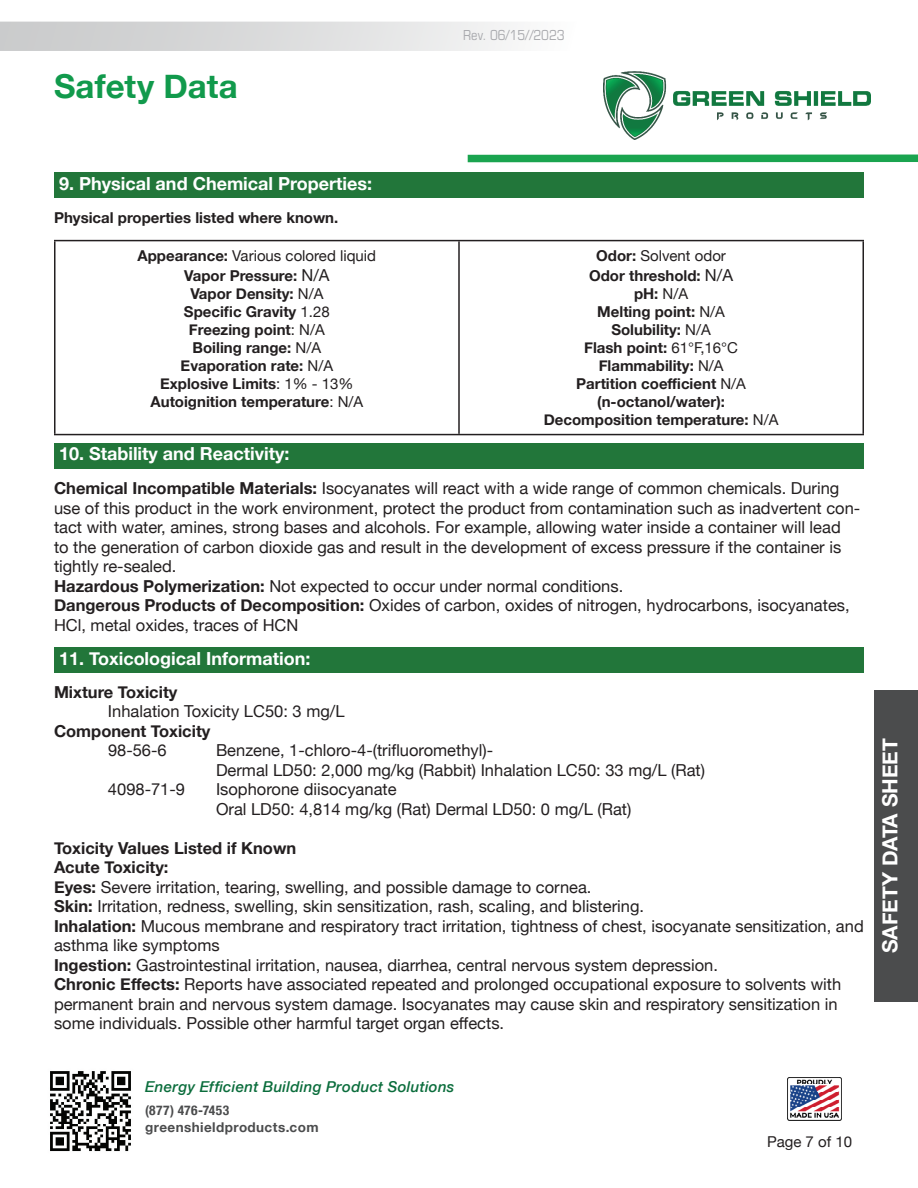
<style>
.page{position:relative;width:918px;height:1188px;background:#fff}
.page>*{position:absolute;margin:0;border:0;box-sizing:border-box;transform-origin:0 0}
.t1{font:700 33px "Helvetica Neue";letter-spacing:.005em;color:#119a4c}
.t2{font:700 21px "Helvetica Neue";color:#fff}
.t3{font:700 18px "Helvetica Neue";color:#fff}
.t4{font:16.5px/19.5px "Helvetica Neue";color:#231f20}
.t5{font:700 16.5px "Helvetica Neue";color:#231f20}
.t6{font:700 15px "Helvetica Neue";color:#231f20}
.t7{font:15px "Helvetica Neue";color:#231f20}
.t8{font:italic 500 15px "Helvetica Neue";letter-spacing:.02em;color:#0b6d3c}
.t9{font:15px "Eurostile Con";color:#a8a9ad}
.t10{font:700 13.5px "Helvetica Neue";letter-spacing:.03em;color:#4b4c4d}
.t11{font:700 condensed 13.5px "Helvetica Neue";letter-spacing:.03em;color:#4b4c4d}
.s1{font-weight:700}
.s2{font-weight:400;font-size:16.5px}
.s3{font-weight:400}
</style>
<div class="page">
<img style="left:50px;top:1071px;width:81px;height:81px">
<svg style="left:0;top:22px;width:512px;height:29px;background:#dbdcdc"></svg>
<img style="left:603px;top:71px;width:268px;height:69px">
<img style="left:787px;top:1077px;width:55px;height:43px">
<div style="left:468px;top:154px;width:450px;height:8px;background:#1aa44f"></div>
<div style="left:875px;top:690px;width:43px;height:311px;background:#4b4c4d"></div>
<div style="left:54px;top:172px;width:810px;height:26px;background:#22763a"></div>
<hr style="left:54px;top:240px;width:405px;height:1px;background:#231f20">
<hr style="left:54px;top:241px;width:2px;height:193px;background:#231f20">
<hr style="left:459px;top:240px;width:405px;height:1px;background:#231f20">
<hr style="left:458px;top:241px;width:2px;height:193px;background:#231f20">
<hr style="left:862px;top:241px;width:2px;height:193px;background:#231f20">
<hr style="left:54px;top:434px;width:405px;height:1px;background:#231f20">
<hr style="left:459px;top:434px;width:405px;height:1px;background:#231f20">
<div style="left:54px;top:443px;width:810px;height:26px;background:#22763a"></div>
<div style="left:54px;top:647px;width:810px;height:26px;background:#22763a"></div>
<h1 class="t1" style="left:54px;top:61px;width:185px">Safety Data</h1>
<p class="t9" style="left:463px;top:25px;width:103px">Rev. 06/15//2023</p>
<p class="t3" style="left:59px;top:169px;width:315px">9. Physical and Chemical Properties:</p>
<p class="t6" style="left:54px;top:206px;width:286px">Physical properties listed where known.</p>
<p class="t7" style="left:138px;top:245px;width:240px"><span class="s1">Appearance:</span> Various colored liquid</p>
<p class="t6" style="left:184px;top:264px;width:147px">Vapor Pressure: <span class="s2">N/A</span></p>
<p class="t6" style="left:190px;top:282px;width:135px">Vapor Density: <span class="s3">N/A</span></p>
<p class="t6" style="left:184px;top:300px;width:147px">Specific Gravity <span class="s3">1.28</span></p>
<p class="t6" style="left:189px;top:318px;width:137px">Freezing point<span class="s3">: N/A</span></p>
<p class="t6" style="left:193px;top:336px;width:130px">Boiling range: <span class="s3">N/A</span></p>
<p class="t6" style="left:181px;top:354px;width:154px">Evaporation rate: <span class="s3">N/A</span></p>
<p class="t6" style="left:160px;top:372px;width:195px">Explosive Limits<span class="s3">: 1% - 13%</span></p>
<p class="t6" style="left:151px;top:390px;width:214px">Autoignition temperature<span class="s3">: N/A</span></p>
<p class="t7" style="left:596px;top:245px;width:131px"><span class="s1">Odor:</span> Solvent odor</p>
<p class="t6" style="left:589px;top:264px;width:145px">Odor threshold: <span class="s2">N/A</span></p>
<p class="t6" style="left:634px;top:282px;width:56px">pH: <span class="s3">N/A</span></p>
<p class="t6" style="left:597px;top:300px;width:129px">Melting point: <span class="s3">N/A</span></p>
<p class="t6" style="left:611px;top:318px;width:101px">Solubility: <span class="s3">N/A</span></p>
<p class="t6" style="left:584px;top:336px;width:155px">Flash point: <span class="s3">61°F,16°C</span></p>
<p class="t6" style="left:599px;top:354px;width:126px">Flammability: <span class="s3">N/A</span></p>
<p class="t6" style="left:576px;top:372px;width:171px">Partition coefficient <span class="s3">N/A</span></p>
<p class="t6" style="left:597px;top:390px;width:129px">(n-octanol/water):</p>
<p class="t6" style="left:544px;top:408px;width:236px">Decomposition temperature: <span class="s3">N/A</span></p>
<p class="t3" style="left:59px;top:440px;width:232px">10. Stability and Reactivity:</p>
<p class="t4" style="left:54px;top:480px;width:808px"><span class="s1">Chemical Incompatible Materials:</span> Isocyanates will react with a wide range of common chemicals. During use of this product in the work environment, protect the product from contamination such as inadvertent con&shy;tact with water, amines, strong bases and alcohols. For example, allowing water inside a container will lead<br>to the generation of carbon dioxide gas and result in the development of excess pressure if the container is tightly re-sealed.</p>
<p class="t4" style="left:54px;top:577px;width:571px"><span class="s1">Hazardous Polymerization:</span> Not expected to occur under normal conditions.</p>
<p class="t4" style="left:54px;top:597px;width:797px"><span class="s1">Dangerous Products of Decomposition:</span> Oxides of carbon, oxides of nitrogen, hydrocarbons, isocyanates,<br>HCl, metal oxides, traces of HCN</p>
<p class="t3" style="left:59px;top:644px;width:253px">11. Toxicological Information:</p>
<p class="t5" style="left:54px;top:679px;width:125px">Mixture Toxicity</p>
<p class="t4" style="left:108px;top:703px;width:238px">Inhalation Toxicity LC50: 3 mg/L</p>
<p class="t5" style="left:54px;top:718px;width:158px">Component Toxicity</p>
<p class="t4" style="left:108px;top:742px;width:60px">98-56-6</p>
<p class="t4" style="left:216px;top:742px;width:279px">Benzene, 1-chloro-4-(trifluoromethyl)-</p>
<p class="t4" style="left:216px;top:761px;width:491px">Dermal LD50: 2,000 mg/kg (Rabbit) Inhalation LC50: 33 mg/L (Rat)</p>
<p class="t4" style="left:108px;top:781px;width:79px">4098-71-9</p>
<p class="t4" style="left:216px;top:781px;width:182px">Isophorone diisocyanate</p>
<p class="t4" style="left:216px;top:800px;width:417px">Oral LD50: 4,814 mg/kg (Rat) Dermal LD50: 0 mg/L (Rat)</p>
<p class="t5" style="left:54px;top:835px;width:244px">Toxicity Values Listed if Known</p>
<p class="t5" style="left:54px;top:855px;width:116px">Acute Toxicity:</p>
<p class="t4" style="left:54px;top:878px;width:539px"><span class="s1">Eyes:</span> Severe irritation, tearing, swelling, and possible damage to cornea.</p>
<p class="t4" style="left:54px;top:898px;width:592px"><span class="s1">Skin:</span> Irritation, redness, swelling, skin sensitization, rash, scaling, and blistering.</p>
<p class="t4" style="left:54px;top:917px;width:811px"><span class="s1">Inhalation:</span> Mucous membrane and respiratory tract irritation, tightness of chest, isocyanate sensitization, and asthma like symptoms</p>
<p class="t4" style="left:54px;top:956px;width:666px"><span class="s1">Ingestion:</span> Gastrointestinal irritation, nausea, diarrhea, central nervous system depression.</p>
<p class="t4" style="left:54px;top:976px;width:789px"><span class="s1">Chronic Effects:</span> Reports have associated repeated and prolonged occupational exposure to solvents with permanent brain and nervous system damage. Isocyanates may cause skin and respiratory sensitization in some individuals. Possible other harmful target organ effects.</p>
<p class="t8" style="left:145px;top:1074px;width:311px">Energy Efficient Building Product Solutions</p>
<p class="t11" style="left:145px;top:1099px;width:86px">(877) 476-7453</p>
<p class="t10" style="left:145px;top:1116px;width:175px">greenshieldproducts.com</p>
<p class="t7" style="left:767px;top:1131px;width:87px">Page 7 of 10</p>
<p class="t2" style="left:873px;top:953px;width:217px;rotate:-90deg">SAFETY DATA SHEET</p>
</div>
